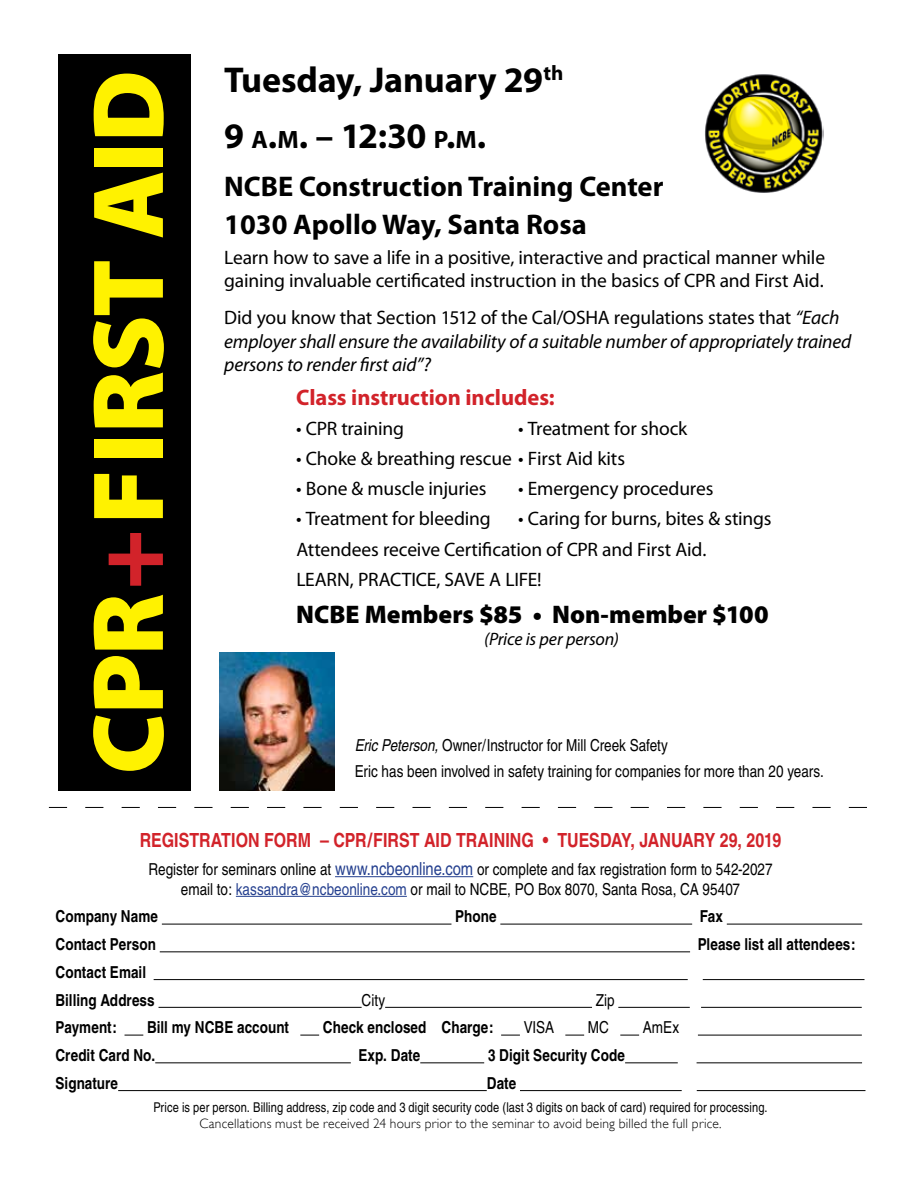
<style>
.page{position:relative;width:918px;height:1188px;background:#fff}
.page>*{position:absolute;margin:0;border:0;box-sizing:border-box;transform-origin:0 0}
.t1{font:900 102px "Myriad Pro";letter-spacing:-.015em;color:#fff200}
.t2{font:700 36px/56.7px "Myriad Pro";letter-spacing:-.005em;color:#000}
.t3{font:700 28.5px/37.8px "Myriad Pro";color:#000}
.t4{font:900 25.5px "Myriad Pro";color:#000}
.t5{font:700 22.5px "Myriad Pro";letter-spacing:-.005em;color:#d2232a}
.t6{font:19.5px/30.2px "Myriad Pro";letter-spacing:-.01em;color:#000}
.t7{font:italic 19.5px/23.4px "Myriad Pro";letter-spacing:-.01em;color:#000}
.t8{font:700 condensed 19.5px "Helvetica";color:#d2232a}
.t9{font:italic 18px "Myriad Pro";letter-spacing:-.01em;color:#000}
.t10{font:condensed 16.5px/26.5px "Helvetica";color:#000}
.t11{font:700 condensed 16.5px/27.8px "Helvetica";color:#000}
.t12{font:condensed 13.5px "Helvetica";letter-spacing:.01em;color:#000}
.t13{font:300 13.5px "Gill Sans";letter-spacing:.015em;color:#000}
.s1{color:#d2232a}
.s2{font-size:25.2px}
.s3{font-style:inherit}
.s4{font-style:normal}
.s5{font-style:italic}
.s6{font-size:18px;color:#25408f}
.s7{color:#25408f}
</style>
<div class="page">
<svg style="left:49px;top:807px;width:818px;height:1px"></svg>
<img style="left:220px;top:653px;width:114px;height:138px">
<div style="left:58px;top:54px;width:133px;height:737px;background:#000"></div>
<img style="left:705px;top:74px;width:119px;height:119px">
<hr style="left:335px;top:876px;width:138px;height:1px;background:#25408f">
<hr style="left:236px;top:896px;width:171px;height:1px;background:#25408f">
<hr style="left:162px;top:924px;width:289px;height:1px;background:#000">
<hr style="left:500px;top:924px;width:192px;height:1px;background:#000">
<hr style="left:727px;top:924px;width:135px;height:1px;background:#000">
<hr style="left:160px;top:951px;width:530px;height:1px;background:#000">
<hr style="left:154px;top:979px;width:534px;height:1px;background:#000">
<hr style="left:703px;top:979px;width:162px;height:1px;background:#000">
<hr style="left:159px;top:1007px;width:203px;height:1px;background:#000">
<hr style="left:385px;top:1007px;width:207px;height:1px;background:#000">
<hr style="left:618px;top:1007px;width:72px;height:1px;background:#000">
<hr style="left:701px;top:1007px;width:161px;height:1px;background:#000">
<svg style="left:125px;top:1035px;width:18px;height:1px"></svg>
<svg style="left:300px;top:1035px;width:19px;height:1px"></svg>
<svg style="left:501px;top:1035px;width:19px;height:1px"></svg>
<svg style="left:565px;top:1035px;width:19px;height:1px"></svg>
<svg style="left:620px;top:1035px;width:19px;height:1px"></svg>
<hr style="left:698px;top:1035px;width:164px;height:1px;background:#000">
<hr style="left:155px;top:1062px;width:196px;height:1px;background:#000">
<hr style="left:420px;top:1062px;width:64px;height:1px;background:#000">
<hr style="left:625px;top:1062px;width:53px;height:1px;background:#000">
<hr style="left:697px;top:1062px;width:165px;height:1px;background:#000">
<hr style="left:118px;top:1090px;width:369px;height:1px;background:#000">
<hr style="left:520px;top:1090px;width:162px;height:1px;background:#000">
<hr style="left:697px;top:1090px;width:168px;height:1px;background:#000">
<h1 class="t1" style="left:71px;top:774px;width:706px;rotate:-90deg">CPR<span class="s1">+</span>FIRST AID</h1>
<h2 class="t2" style="left:224px;top:52px;width:341px">Tuesday, January 29<sup>th<br></sup>9 <span class="s2">A</span><span class="s3">.</span><span class="s2">M</span><span class="s3">.</span> – 12:30 <span class="s2">P</span><span class="s3">.</span><span class="s2">M</span><span class="s3">.</span></h2>
<h3 class="t3" style="left:224px;top:168px;width:441px">NCBE Construction Training Center<br>1030 Apollo Way, Santa Rosa</h3>
<p class="t6" style="left:224px;top:246px;width:602px;line-height:23.4px">Learn how to save a life in a positive, interactive and practical manner while gaining invaluable certificated instruction in the basics of CPR and First Aid.</p>
<p class="t7" style="left:224px;top:306px;width:629px"><span class="s4">Did you know that Section 1512 of the Cal/OSHA regulations states that</span> “Each employer shall ensure the availability of a suitable number of appropriately trained persons to render first aid”?</p>
<p class="t5" style="left:296px;top:385px;width:260px">Class instruction includes:</p>
<p class="t6" style="left:296px;top:414px;width:109px">• CPR training</p>
<p class="t6" style="left:518px;top:414px;width:171px">• Treatment for shock</p>
<p class="t6" style="left:296px;top:444px;width:330px">• Choke &amp; breathing rescue • First Aid kits</p>
<p class="t6" style="left:296px;top:474px;width:192px">• Bone &amp; muscle injuries</p>
<p class="t6" style="left:518px;top:474px;width:197px">• Emergency procedures</p>
<p class="t6" style="left:296px;top:504px;width:196px">• Treatment for bleeding</p>
<p class="t6" style="left:296px;top:504px;width:477px;text-indent:222px">• Caring for burns, bites &amp; stings<br>Attendees receive Certification of CPR and First Aid.<br>LEARN, PRACTICE, SAVE A LIFE!</p>
<h3 class="t4" style="left:296px;top:600px;width:474px">NCBE Members $85 • Non-member $100</h3>
<p class="t9" style="left:484px;top:629px;width:136px">(Price is per person)</p>
<p class="t10" style="left:355px;top:732px;width:471px"><span class="s5">Eric Peterson,</span> Owner/Instructor for Mill Creek Safety<br>Eric has been involved in safety training for companies for more than 20 years.</p>
<p class="t8" style="left:140px;top:828px;width:643px">REGISTRATION FORM – CPR/FIRST AID TRAINING • TUESDAY, JANUARY 29, 2019</p>
<p class="t10" style="left:148px;top:859px;width:626px;line-height:19.8px;text-align:center">Register for seminars online at <span class="s6">www.ncbeonline.com</span> or complete and fax registration form to 542-2027 email to: <span class="s7">kassandra@ncbeonline.com</span> or mail to NCBE, PO Box 8070, Santa Rosa, CA 95407</p>
<p class="t11" style="left:56px;top:903px;width:104px">Company Name</p>
<p class="t11" style="left:455px;top:903px;width:43px">Phone</p>
<p class="t11" style="left:700px;top:903px;width:25px">Fax</p>
<p class="t11" style="left:56px;top:930px;width:102px">Contact Person</p>
<p class="t11" style="left:698px;top:930px;width:159px">Please list all attendees:</p>
<p class="t11" style="left:56px;top:958px;width:101px">Contact Email<br>Billing Address</p>
<p class="t10" style="left:362px;top:987px;width:25px">City</p>
<p class="t10" style="left:596px;top:987px;width:20px">Zip</p>
<p class="t11" style="left:56px;top:1014px;width:63px">Payment:</p>
<p class="t11" style="left:147px;top:1014px;width:143px">Bill my NCBE account</p>
<p class="t11" style="left:323px;top:1014px;width:172px">Check enclosed Charge:</p>
<p class="t10" style="left:524px;top:1014px;width:32px">VISA</p>
<p class="t10" style="left:588px;top:1014px;width:23px">MC</p>
<p class="t10" style="left:643px;top:1014px;width:38px">AmEx</p>
<p class="t11" style="left:56px;top:1041px;width:101px">Credit Card No.</p>
<p class="t11" style="left:358px;top:1041px;width:63px">Exp. Date</p>
<p class="t11" style="left:488px;top:1041px;width:139px">3 Digit Security Code</p>
<p class="t11" style="left:56px;top:1069px;width:64px">Signature</p>
<p class="t11" style="left:487px;top:1069px;width:31px">Date</p>
<p class="t12" style="left:153px;top:1099px;width:616px">Price is per person. Billing address, zip code and 3 digit security code (last 3 digits on back of card) required for processing.</p>
<p class="t13" style="left:199px;top:1113px;width:524px">Cancellations must be received 24 hours prior to the seminar to avoid being billed the full price.</p>
</div>
